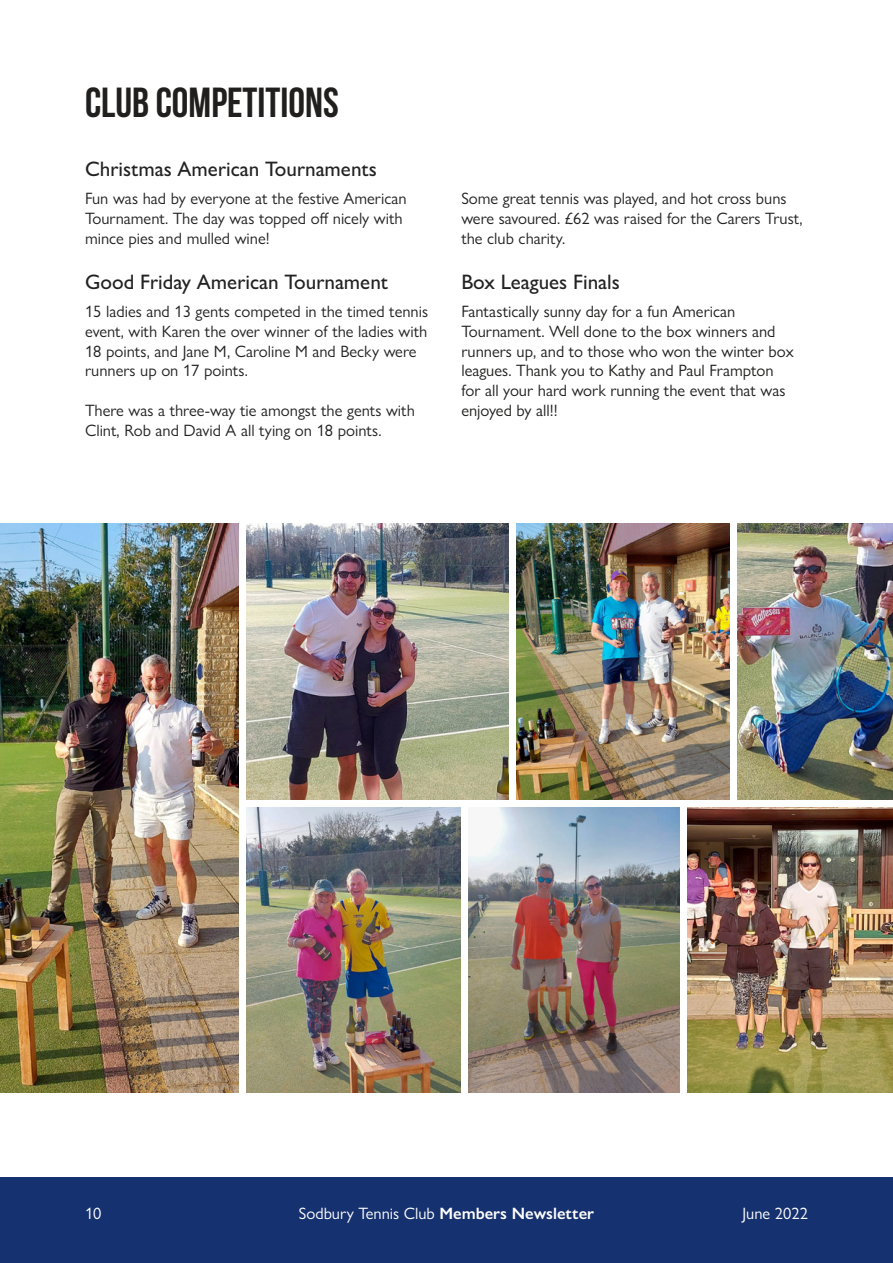
<style>
.page{position:relative;width:893px;height:1263px;background:#fff}
.page>*{position:absolute;margin:0;border:0;box-sizing:border-box;transform-origin:0 0}
.t1{font:700 42px "Bebas Neue";color:#201f1e}
.t2{font:500 21px "Gill Sans Nova";color:#222}
.t3{font:16.5px/19.8px "Gill Sans Nova";color:#222}
.t4{font:16.5px/19.8px "Gill Sans Nova";color:#201f1e}
.t5{font:16.5px "Gill Sans Nova";color:#fff}
.s1{font-weight:600}
</style>
<div class="page">
<img style="left:0;top:523px;width:238px;height:570px">
<img style="left:247px;top:523px;width:261px;height:276px">
<img style="left:247px;top:808px;width:213px;height:285px">
<img style="left:469px;top:808px;width:210px;height:285px">
<img style="left:517px;top:523px;width:212px;height:276px">
<img style="left:738px;top:523px;width:155px;height:276px">
<img style="left:688px;top:808px;width:205px;height:285px">
<div style="left:0;top:1178px;width:893px;height:85px;background:#16316f"></div>
<h1 class="t1" style="left:85px;top:79px;width:255px">CLUB COMPETITIONS</h1>
<p class="t2" style="left:85px;top:156px;width:293px">Christmas American Tournaments</p>
<p class="t3" style="left:85px;top:188px;width:323px">Fun was had by everyone at the festive American<br>Tournament. The day was topped off nicely with mince pies and mulled wine!</p>
<p class="t2" style="left:85px;top:269px;width:305px">Good Friday American Tournament</p>
<p class="t3" style="left:85px;top:301px;width:345px">15 ladies and 13 gents competed in the timed tennis event, with Karen the over winner of the ladies with 18 points, and Jane M, Caroline M and Becky were runners up on 17 points.</p>
<p class="t3" style="left:85px;top:400px;width:331px">There was a three-way tie amongst the gents with<br>Clint, Rob and David A all tying on 18 points.</p>
<p class="t3" style="left:461px;top:188px;width:343px">Some great tennis was played, and hot cross buns were savoured. £62 was raised for the Carers Trust, the club charity.</p>
<p class="t2" style="left:461px;top:269px;width:160px">Box Leagues Finals</p>
<p class="t4" style="left:461px;top:301px;width:334px">Fantastically sunny day for a fun American Tournament. Well done to the box winners and runners up, and to those who won the winter box leagues. Thank you to Kathy and Paul Frampton for all your hard work running the event that was enjoyed by all!!</p>
<p class="t5" style="left:85px;top:1203px;width:18px">10</p>
<p class="t5" style="left:299px;top:1203px;width:297px">Sodbury Tennis Club <span class="s1">Members Newsletter</span></p>
<p class="t5" style="left:742px;top:1203px;width:67px">June 2022</p>
</div>
